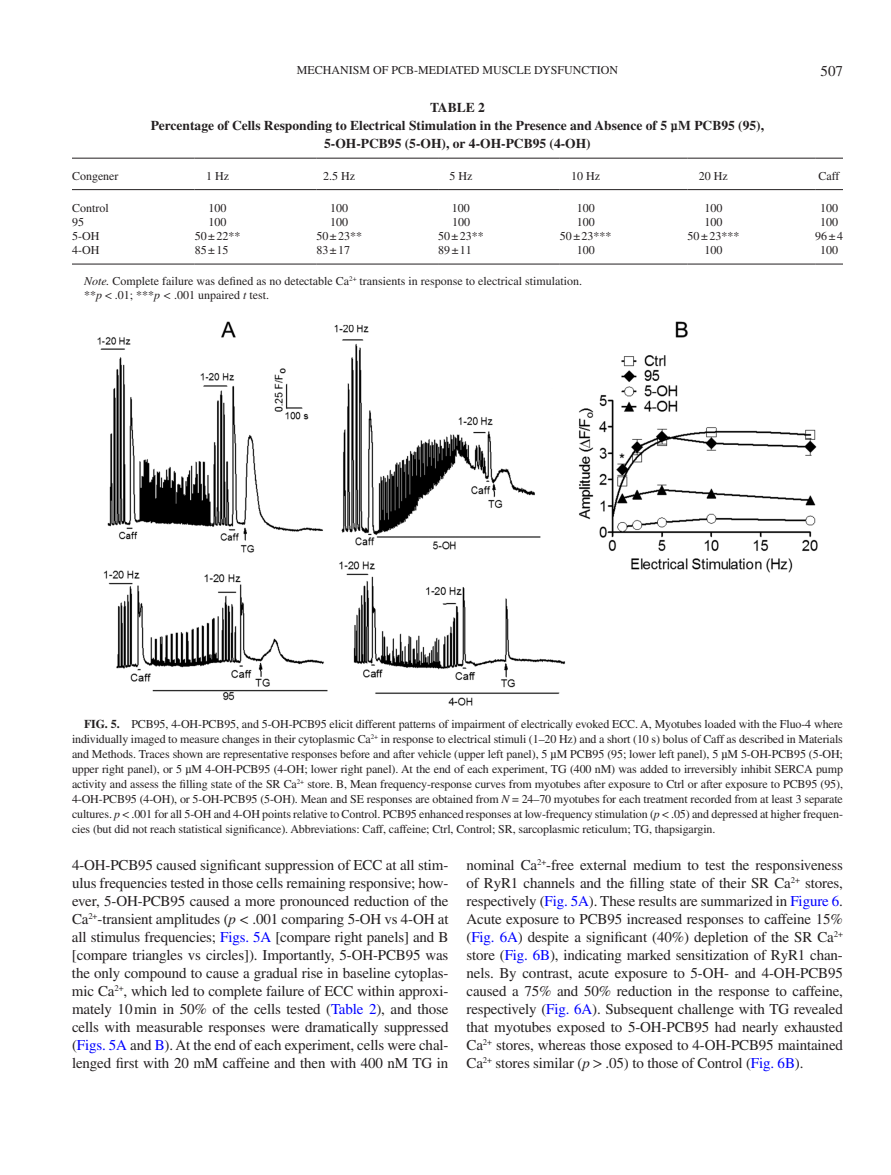
<style>
.page{position:relative;width:891px;height:1175px;background:#fff}
.page>*{position:absolute;margin:0;border:0;box-sizing:border-box;transform-origin:0 0}
.t1{font:15px/18px "Times LT Std";letter-spacing:-.01em;color:#231f20;text-align:justify}
.t2{font:700 13.5px "Times LT Std";color:#231f20}
.t3{font:12px/15px "Times LT Std";color:#231f20;text-align:justify}
.s1{font-family:"Gandhari Unicode"}
.s2{font-style:italic}
.s3{font-weight:700}
.s4{color:#00f}
</style>
<div class="page">
<img style="left:98px;top:322px;width:720px;height:383px">
<hr style="left:72px;top:158px;width:123px;height:1px;background:#231f20">
<hr style="left:195px;top:158px;width:121px;height:1px;background:#231f20">
<hr style="left:316px;top:158px;width:122px;height:1px;background:#231f20">
<hr style="left:438px;top:158px;width:122px;height:1px;background:#231f20">
<hr style="left:560px;top:158px;width:128px;height:1px;background:#231f20">
<hr style="left:688px;top:158px;width:127px;height:1px;background:#231f20">
<svg style="left:815px;top:158px;width:28px;height:1px"></svg>
<hr style="left:72px;top:264px;width:123px;height:1px;background:#231f20">
<hr style="left:195px;top:264px;width:121px;height:1px;background:#231f20">
<hr style="left:316px;top:264px;width:122px;height:1px;background:#231f20">
<hr style="left:438px;top:264px;width:122px;height:1px;background:#231f20">
<hr style="left:560px;top:264px;width:128px;height:1px;background:#231f20">
<hr style="left:688px;top:264px;width:127px;height:1px;background:#231f20">
<svg style="left:815px;top:264px;width:28px;height:1px"></svg>
<hr style="left:72px;top:189px;width:123px;height:1px;background:#231f20">
<hr style="left:195px;top:189px;width:121px;height:1px;background:#231f20">
<hr style="left:316px;top:189px;width:122px;height:1px;background:#231f20">
<hr style="left:438px;top:189px;width:122px;height:1px;background:#231f20">
<hr style="left:560px;top:189px;width:128px;height:1px;background:#231f20">
<hr style="left:688px;top:189px;width:127px;height:1px;background:#231f20">
<svg style="left:815px;top:189px;width:28px;height:1px"></svg>
<p class="t3" style="left:297px;top:62px;width:323px">MECHANISM OF PCB-MEDIATED MUSCLE DYSFUNCTION</p>
<p class="t2" style="left:430px;top:99px;width:18px">Table</p>
<p class="t2" style="left:478px;top:99px;width:8px">2</p>
<p class="t2" style="left:151px;top:117px;width:615px">Percentage of Cells Responding to Electrical Stimulation in the Presence and Absence of 5 <span class="s1">µ</span>M PCB95 (95),</p>
<p class="t2" style="left:324px;top:135px;width:268px">5-OH-PCB95 (5-OH), or 4-OH-PCB95 (4-OH)</p>
<p class="t1" style="left:820px;top:62px;width:24px">507</p>
<p class="t3" style="left:72px;top:169px;width:48px">Congener</p>
<p class="t3" style="left:206px;top:169px;width:24px">1 Hz</p>
<p class="t3" style="left:323px;top:169px;width:33px">2.5 Hz</p>
<p class="t3" style="left:449px;top:169px;width:24px">5 Hz</p>
<p class="t3" style="left:571px;top:169px;width:30px">10 Hz</p>
<p class="t3" style="left:699px;top:169px;width:30px">20 Hz</p>
<p class="t3" style="left:819px;top:169px;width:23px">Caff</p>
<p class="t3" style="left:72px;top:200px;width:38px">Control</p>
<p class="t3" style="left:209px;top:200px;width:19px">100</p>
<p class="t3" style="left:330px;top:200px;width:19px">100</p>
<p class="t3" style="left:452px;top:200px;width:19px">100</p>
<p class="t3" style="left:577px;top:200px;width:19px">100</p>
<p class="t3" style="left:704px;top:200px;width:19px">100</p>
<p class="t3" style="left:820px;top:200px;width:19px">100</p>
<p class="t3" style="left:72px;top:214px;width:13px">95</p>
<p class="t3" style="left:209px;top:214px;width:19px">100</p>
<p class="t3" style="left:330px;top:214px;width:20px">100</p>
<p class="t3" style="left:452px;top:214px;width:19px">100</p>
<p class="t3" style="left:577px;top:214px;width:19px">100</p>
<p class="t3" style="left:704px;top:214px;width:19px">100</p>
<p class="t3" style="left:820px;top:214px;width:19px">100</p>
<p class="t3" style="left:72px;top:228px;width:29px">5-OH</p>
<p class="t3" style="left:195px;top:228px;width:47px">50±22**</p>
<p class="t3" style="left:316px;top:228px;width:47px">50±23**</p>
<p class="t3" style="left:438px;top:228px;width:47px">50±23**</p>
<p class="t3" style="left:560px;top:228px;width:53px">50±23***</p>
<p class="t3" style="left:688px;top:228px;width:53px">50±23***</p>
<p class="t3" style="left:815px;top:228px;width:29px">96±4</p>
<p class="t3" style="left:72px;top:243px;width:29px">4-OH</p>
<p class="t3" style="left:195px;top:243px;width:35px">85±15</p>
<p class="t3" style="left:316px;top:243px;width:35px">83±17</p>
<p class="t3" style="left:438px;top:243px;width:35px">89±11</p>
<p class="t3" style="left:577px;top:243px;width:19px">100</p>
<p class="t3" style="left:705px;top:243px;width:19px">100</p>
<p class="t3" style="left:820px;top:243px;width:19px">100</p>
<p class="t3" style="left:84px;top:274px;width:500px;line-height:13.5px"><span class="s2">Note.</span> Complete failure was defined as no detectable Ca<sup>2+</sup> transients in response to electrical stimulation. **<span class="s2">p</span> &lt; .01; ***<span class="s2">p &lt;</span> .001 unpaired <span class="s2">t</span> test.</p>
<p class="t3" style="left:72px;top:716px;width:773px;text-indent:12px"><span class="s3">Fig. 5.</span> PCB95, 4-OH-PCB95, and 5-OH-PCB95 elicit different patterns of impairment of electrically evoked ECC. A, Myotubes loaded with the Fluo-4 where individually imaged to measure changes in their cytoplasmic Ca<sup>2+</sup> in response to electrical stimuli (1–20 Hz) and a short (10 s) bolus of Caff as described in Materials and Methods. Traces shown are representative responses before and after vehicle (upper left panel), 5 <span class="s1">µ</span>M PCB95 (95; lower left panel), 5 <span class="s1">µ</span>M 5-OH-PCB95 (5-OH; upper right panel), or 5 <span class="s1">µ</span>M 4-OH-PCB95 (4-OH; lower right panel). At the end of each experiment, TG (400 nM) was added to irreversibly inhibit SERCA pump activity and assess the filling state of the SR Ca<sup>2+</sup> store. B, Mean frequency-response curves from myotubes after exposure to Ctrl or after exposure to PCB95 (95), 4-OH-PCB95 (4-OH), or 5-OH-PCB95 (5-OH). Mean and SE responses are obtained from <span class="s2">N</span> = 24–70 myotubes for each treatment recorded from at least 3 separate cultures. <span class="s2">p</span> &lt; .001 for all 5-OH and 4-OH points relative to Control. PCB95 enhanced responses at low-frequency stimulation (<span class="s2">p</span> &lt; .05) and depressed at higher frequen&shy;cies (but did not reach statistical significance). Abbreviations: Caff, caffeine; Ctrl, Control; SR, sarcoplasmic reticulum; TG, thapsigargin.</p>
<p class="t1" style="left:72px;top:855px;width:378px">4-OH-PCB95 caused significant suppression of ECC at all stim&shy;ulus frequencies tested in those cells remaining responsive; how&shy;ever, 5-OH-PCB95 caused a more pronounced reduction of the Ca<sup>2+</sup>-transient amplitudes (<span class="s2">p &lt;</span> .001 comparing 5-OH vs 4-OH at all stimulus frequencies; <span class="s4">Figs. 5A</span> [compare right panels] and B [compare triangles vs circles]). Importantly, 5-OH-PCB95 was the only compound to cause a gradual rise in baseline cytoplas&shy;mic Ca<sup>2+</sup>, which led to complete failure of ECC within approxi&shy;mately 10min in 50% of the cells tested (<span class="s4">Table 2</span>), and those cells with measurable responses were dramatically suppressed (<span class="s4">Figs. 5A</span> and <span class="s4">B</span>). At the end of each experiment, cells were chal&shy;lenged first with 20 mM caffeine and then with 400 nM TG in</p>
<p class="t1" style="left:466px;top:855px;width:378px">nominal Ca<sup>2+</sup>-free external medium to test the responsiveness of RyR1 channels and the filling state of their SR Ca<sup>2+</sup> stores, respectively (<span class="s4">Fig. 5A</span>). These results are summarized in <span class="s4">Figure 6</span>.<br>Acute exposure to PCB95 increased responses to caffeine 15% (<span class="s4">Fig. 6A</span>) despite a significant (40%) depletion of the SR Ca<sup>2+ </sup>store (<span class="s4">Fig. 6B</span>), indicating marked sensitization of RyR1 chan&shy;nels. By contrast, acute exposure to 5-OH- and 4-OH-PCB95 caused a 75% and 50% reduction in the response to caffeine, respectively (<span class="s4">Fig. 6A</span>). Subsequent challenge with TG revealed that myotubes exposed to 5-OH-PCB95 had nearly exhausted Ca<sup>2+</sup> stores, whereas those exposed to 4-OH-PCB95 maintained Ca<sup>2+</sup> stores similar (<span class="s2">p</span> <span class="s1">&gt;</span> .05) to those of Control (<span class="s4">Fig. 6B</span>).</p>
</div>
